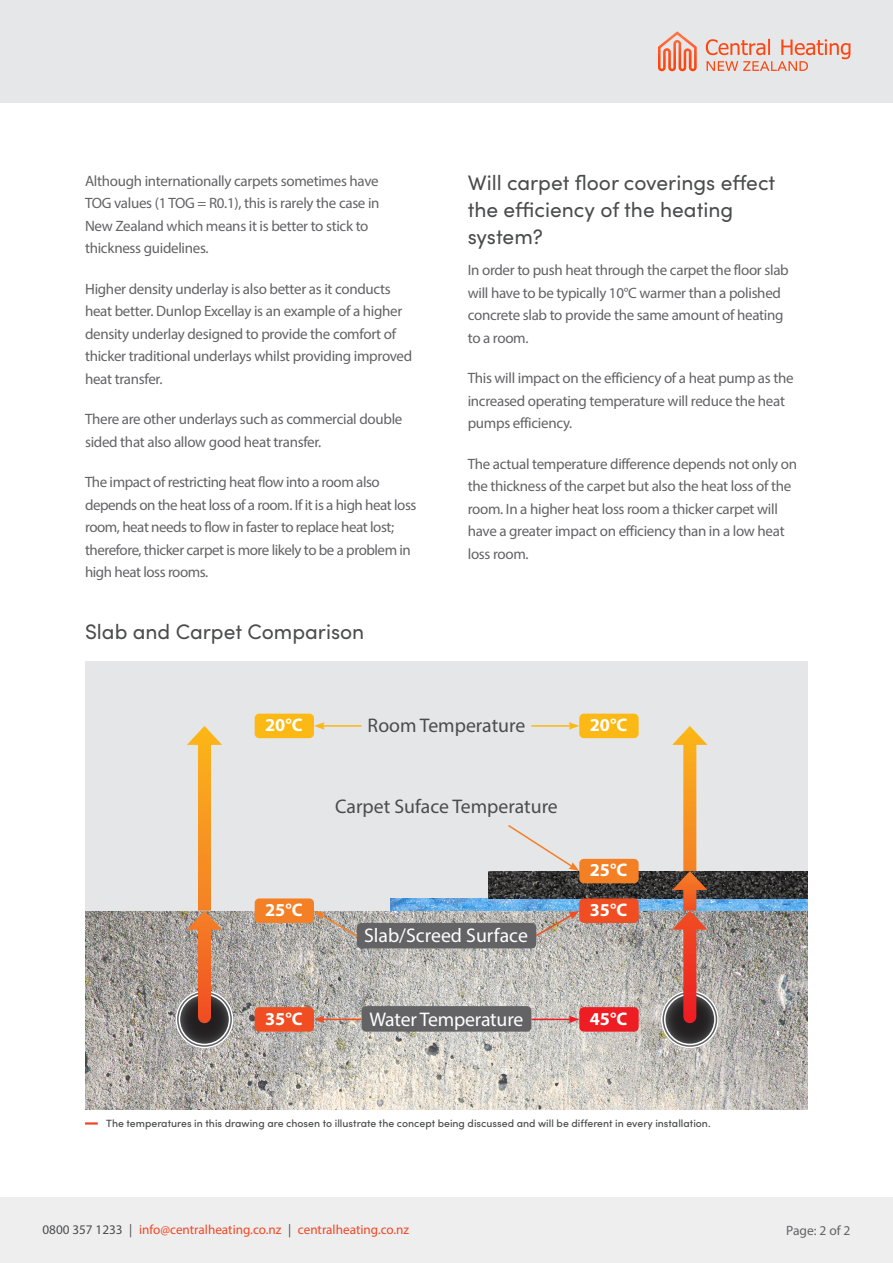
<style>
.page{position:relative;width:893px;height:1263px;background:#fff}
.page>*{position:absolute;margin:0;border:0;box-sizing:border-box;transform-origin:0 0}
.Heading_3{font:21px/27px "Sofia Pro";color:#4b4c4d}
.Main_text{font:19.8px "Myriad Pro";color:#4b4c4d}
.Main_text-2{font:19.8px "Myriad Pro";letter-spacing:-.01em;color:#fff}
.t1{font:700 18.3px "Myriad Pro";color:#fff}
.Main_text-3{font:15px/22.5px "Myriad Pro";letter-spacing:-.02em;color:#636366}
.t2{font:13.5px "Myriad Pro";color:#636366}
.t3{font:13.2px "Myriad Pro";color:#ef4722}
.t4{font:500 10.5px "Sofia Pro";color:#4b4c4d}
.s1{color:#4b4c4d}
</style>
<div class="page">
<div style="left:0;top:0;width:893px;height:103px;background:#e6e7e9"></div>
<div style="left:0;top:1197px;width:893px;height:66px;background:#eeeeef"></div>
<svg style="left:658px;top:31px;width:39px;height:40px"></svg>
<svg style="left:706px;top:39px;width:144px;height:32px"></svg>
<img style="left:85px;top:911px;width:723px;height:199px">
<div style="left:85px;top:661px;width:723px;height:250px;background:#e5e6e8"></div>
<img style="left:390px;top:898px;width:418px;height:13px">
<img style="left:488px;top:871px;width:320px;height:27px">
<div style="left:255px;top:898px;width:59px;height:25px;background:#f48026;border-radius:5px"></div>
<div style="left:579px;top:714px;width:60px;height:24px;background:#fcb814;border-radius:5px"></div>
<div style="left:255px;top:714px;width:59px;height:24px;background:#fcb814;border-radius:5px"></div>
<div style="left:579px;top:898px;width:60px;height:25px;background:#f04d22;border-radius:5px"></div>
<div style="left:579px;top:859px;width:60px;height:24px;background:#f48026;border-radius:5px"></div>
<div style="left:255px;top:1007px;width:59px;height:25px;background:#f04d22;border-radius:5px"></div>
<div style="left:579px;top:1007px;width:60px;height:25px;background:#ee1d23;border-radius:5px"></div>
<svg style="left:178px;top:993px;width:53px;height:53px;background:#453d3c"></svg>
<div style="left:176px;top:990px;width:57px;height:58px;border:5px solid #636366;border-radius:50%"></div>
<div style="left:176px;top:990px;width:57px;height:58px;border:2px solid #fff;border-radius:50%"></div>
<div style="left:179px;top:993px;width:51px;height:52px;border:2px solid #fff;border-radius:50%"></div>
<svg style="left:663px;top:993px;width:53px;height:53px;background:#463c3d"></svg>
<div style="left:661px;top:990px;width:58px;height:58px;border:5px solid #636366;border-radius:50%"></div>
<div style="left:661px;top:990px;width:58px;height:58px;border:2px solid #fff;border-radius:50%"></div>
<div style="left:664px;top:993px;width:52px;height:52px;border:2px solid #fff;border-radius:50%"></div>
<div style="left:357px;top:923px;width:179px;height:25px;background:#636366;border-radius:5px"></div>
<hr style="left:531px;top:1019px;width:40px;height:1px;background:#ee1d23">
<svg style="left:569px;top:1015px;width:10px;height:8px"></svg>
<hr style="left:531px;top:725px;width:40px;height:2px;background:#fcb814">
<svg style="left:569px;top:722px;width:10px;height:8px"></svg>
<svg style="left:534px;top:911px;width:45px;height:27px"></svg>
<hr style="left:322px;top:1019px;width:40px;height:1px;background:#f04d22">
<svg style="left:314px;top:1015px;width:11px;height:8px"></svg>
<hr style="left:322px;top:725px;width:40px;height:2px;background:#fcb814">
<svg style="left:314px;top:722px;width:11px;height:8px"></svg>
<svg style="left:314px;top:911px;width:45px;height:27px"></svg>
<svg style="left:508px;top:825px;width:71px;height:46px"></svg>
<svg style="left:198px;top:930px;width:13px;height:87px"></svg>
<svg style="left:187px;top:911px;width:35px;height:19px"></svg>
<svg style="left:683px;top:930px;width:13px;height:87px"></svg>
<svg style="left:672px;top:911px;width:35px;height:19px"></svg>
<div style="left:683px;top:882px;width:13px;height:29px;background:#f25c22"></div>
<svg style="left:672px;top:871px;width:35px;height:19px"></svg>
<svg style="left:683px;top:745px;width:13px;height:126px;background:#f69925"></svg>
<svg style="left:672px;top:726px;width:35px;height:19px"></svg>
<svg style="left:198px;top:745px;width:13px;height:166px;background:#f79820"></svg>
<svg style="left:187px;top:726px;width:35px;height:19px"></svg>
<div style="left:362px;top:1006px;width:169px;height:26px;background:#636366;border-radius:5px"></div>
<svg style="left:85px;top:1122px;width:13px;height:2px"></svg>
<p class="Main_text-3" style="left:85px;top:169px;width:296px">Although internationally carpets sometimes have TOG values (1 TOG = R0.1), this is rarely the case in New Zealand which means it is better to stick to thickness guidelines.</p>
<p class="Main_text-3" style="left:85px;top:277px;width:329px">Higher density underlay is also better as it conducts heat better. Dunlop Excellay is an example of a higher density underlay designed to provide the comfort of thicker traditional underlays whilst providing improved heat transfer.</p>
<p class="Main_text-3" style="left:85px;top:408px;width:319px">There are other underlays such as commercial double sided that also allow good heat transfer.</p>
<p class="Main_text-3" style="left:85px;top:471px;width:333px">The impact of restricting heat flow into a room also depends on the heat loss of a room. If it is a high heat loss room, heat needs to flow in faster to replace heat lost; therefore, thicker carpet is more likely to be a problem in high heat loss rooms.</p>
<p class="Heading_3" style="left:85px;top:617px;width:281px">Slab and Carpet Comparison</p>
<p class="Heading_3" style="left:468px;top:168px;width:309px">Will carpet floor coverings effect the efficiency of the heating system?</p>
<p class="Main_text-3" style="left:468px;top:259px;width:323px">In order to push heat through the carpet the floor slab will have to be typically 10°C warmer than a polished concrete slab to provide the same amount of heating to a room.</p>
<p class="Main_text-3" style="left:468px;top:367px;width:327px">This will impact on the efficiency of a heat pump as the increased operating temperature will reduce the heat pumps efficiency.</p>
<p class="Main_text-3" style="left:468px;top:452px;width:331px">The actual temperature difference depends not only on the thickness of the carpet but also the heat loss of the room. In a higher heat loss room a thicker carpet will have a greater impact on efficiency than in a low heat loss room.</p>
<p class="t1" style="left:265px;top:713px;width:39px">20°C</p>
<p class="t1" style="left:590px;top:713px;width:39px">20°C</p>
<p class="Main_text" style="left:368px;top:713px;width:159px">Room Temperature</p>
<p class="t1" style="left:265px;top:898px;width:39px">25°C</p>
<p class="Main_text" style="left:335px;top:794px;width:224px">Carpet Suface Temperature</p>
<p class="Main_text-2" style="left:364px;top:923px;width:165px">Slab/Screed Surface</p>
<p class="t1" style="left:590px;top:858px;width:39px">25°C</p>
<p class="t1" style="left:590px;top:898px;width:39px">35°C</p>
<p class="Main_text-2" style="left:369px;top:1007px;width:155px">Water Temperature</p>
<p class="t1" style="left:265px;top:1006px;width:39px">35°C</p>
<p class="t1" style="left:590px;top:1006px;width:39px">45°C</p>
<p class="t4" style="left:106px;top:1116px;width:606px">The temperatures in this drawing are chosen to illustrate the concept being discussed and will be different in every installation.</p>
<p class="t3" style="left:43px;top:1221px;width:368px"><span class="s1">0800 357 1233 |</span> info@centralheating.co.nz <span class="s1">|</span> centralheating.co.nz</p>
<p class="t2" style="left:786px;top:1222px;width:66px">Page: 2 of 2</p>
</div>
